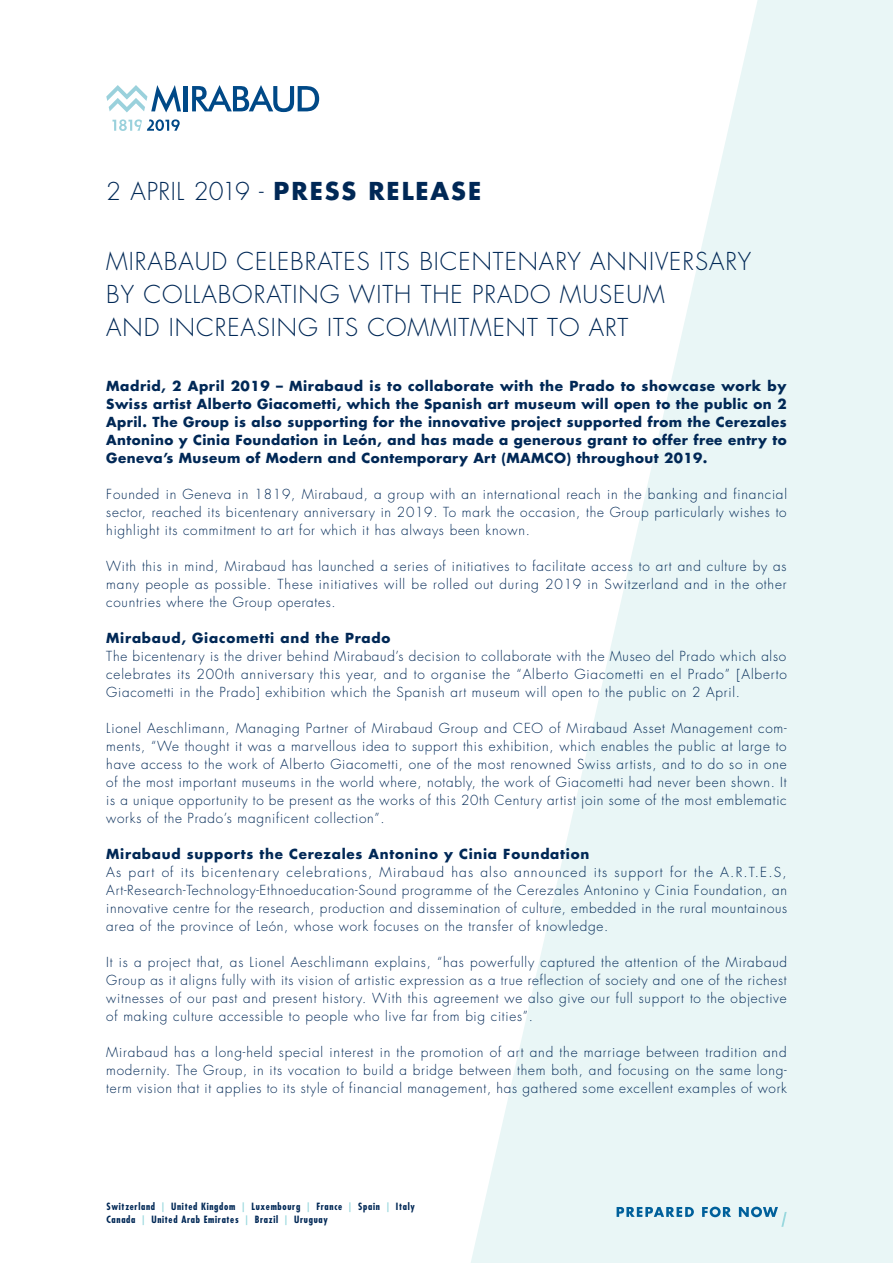
<style>
.page{position:relative;width:893px;height:1263px;background:#fff}
.page>*{position:absolute;margin:0;border:0;box-sizing:border-box;transform-origin:0 0}
.Titre{font:300 24px/33px "Futura Std";letter-spacing:.04em;color:#002856}
.Titre-2{font:700 24px "Futura Std";letter-spacing:.08em;color:#002856}
.Texte_courant{font:300 13.5px/18px "Futura Std";letter-spacing:.055em;color:#002856;text-align:justify}
.Texte_courant-2{font:700 13.5px/18px "Futura Std";letter-spacing:.055em;color:#002856;text-align:justify}
.t1{font:700 condensed 9.75px "Futura Std";letter-spacing:.07em;color:#002856}
.s1{font-weight:300}
.s2{color:#99d8de}
</style>
<div class="page">
<svg style="left:471px;top:0;width:422px;height:1263px;fill:#e9f6f6"></svg>
<hr style="left:183px;top:86px;width:4px;height:25px;background:#004987">
<svg style="left:192px;top:85px;width:127px;height:27px"></svg>
<svg style="left:112px;top:119px;width:68px;height:12px"></svg>
<svg style="left:106px;top:85px;width:75px;height:27px"></svg>
<svg style="left:617px;top:1206px;width:170px;height:21px;background:#b4d4e1"></svg>
<p class="Titre-2" style="left:106px;top:175px;width:376px"><span class="s1">2 APRIL 2019 -</span> PRESS RELEASE</p>
<p class="Titre" style="left:106px;top:246px;width:646px">MIRABAUD CELEBRATES ITS BICENTENARY ANNIVERSARY<br>BY COLLABORATING WITH THE PRADO MUSEUM<br>AND INCREASING ITS COMMITMENT TO ART</p>
<p class="Texte_courant-2" style="left:106px;top:377px;width:682px">Madrid, 2 April 2019 – Mirabaud is to collaborate with the Prado to showcase work by Swiss artist Alberto Giacometti, which the Spanish art museum will open to the public on 2<br>April. The Group is also supporting for the innovative project supported from the Cerezales Antonino y Cinia Foundation in León, and has made a generous grant to offer free entry to Geneva’s Museum of Modern and Contemporary Art (MAMCO) throughout 2019.</p>
<p class="Texte_courant" style="left:106px;top:486px;width:682px">Founded in Geneva in 1819, Mirabaud, a group with an international reach in the banking and financial sector, reached its bicentenary anniversary in 2019. To mark the occasion, the Group particularly wishes to highlight its commitment to art for which it has always been known.</p>
<p class="Texte_courant" style="left:106px;top:558px;width:682px">With this in mind, Mirabaud has launched a series of initiatives to facilitate access to art and culture by as many people as possible. These initiatives will be rolled out during 2019 in Switzerland and in the other countries where the Group operates.</p>
<p class="Texte_courant-2" style="left:106px;top:629px;width:286px">Mirabaud, Giacometti and the Prado</p>
<p class="Texte_courant" style="left:106px;top:648px;width:682px">The bicentenary is the driver behind Mirabaud’s decision to collaborate with the Museo del Prado which also celebrates its 200th anniversary this year, and to organise the “Alberto Giacometti en el Prado” [Alberto Giacometti in the Prado] exhibition which the Spanish art museum will open to the public on 2 April.</p>
<p class="Texte_courant" style="left:106px;top:720px;width:682px">Lionel Aeschlimann, Managing Partner of Mirabaud Group and CEO of Mirabaud Asset Management com&shy;ments, “We thought it was a marvellous idea to support this exhibition, which enables the public at large to have access to the work of Alberto Giacometti, one of the most renowned Swiss artists, and to do so in one of the most important museums in the world where, notably, the work of Giacometti had never been shown. It is a unique opportunity to be present as the works of this 20th Century artist join some of the most emblematic works of the Prado’s magnificent collection”.</p>
<p class="Texte_courant-2" style="left:106px;top:845px;width:484px">Mirabaud supports the Cerezales Antonino y Cinia Foundation</p>
<p class="Texte_courant" style="left:106px;top:864px;width:682px">As part of its bicentenary celebrations, Mirabaud has also announced its support for the A.R.T.E.S, Art-Research-Technology-Ethnoeducation-Sound programme of the Cerezales Antonino y Cinia Foundation, an innovative centre for the research, production and dissemination of culture, embedded in the rural mountainous area of the province of León, whose work focuses on the transfer of knowledge.</p>
<p class="Texte_courant" style="left:106px;top:954px;width:682px">It is a project that, as Lionel Aeschlimann explains, “has powerfully captured the attention of the Mirabaud Group as it aligns fully with its vision of artistic expression as a true reflection of society and one of the richest witnesses of our past and present history. With this agreement we also give our full support to the objective of making culture accessible to people who live far from big cities”.</p>
<p class="Texte_courant" style="left:106px;top:1044px;width:682px">Mirabaud has a long-held special interest in the promotion of art and the marriage between tradition and modernity. The Group, in its vocation to build a bridge between them both, and focusing on the same long&shy;term vision that it applies to its style of financial management, has gathered some excellent examples of work</p>
<p class="t1" style="left:107px;top:1200px;width:310px">Switzerland <span class="s2">|</span> United Kingdom <span class="s2">|</span> Luxembourg <span class="s2">|</span> France <span class="s2">|</span> Spain <span class="s2">|</span> Italy</p>
<p class="t1" style="left:107px;top:1214px;width:223px">Canada <span class="s2">|</span> United Arab Emirates <span class="s2">|</span> Brazil <span class="s2">|</span> Uruguay</p>
</div>
